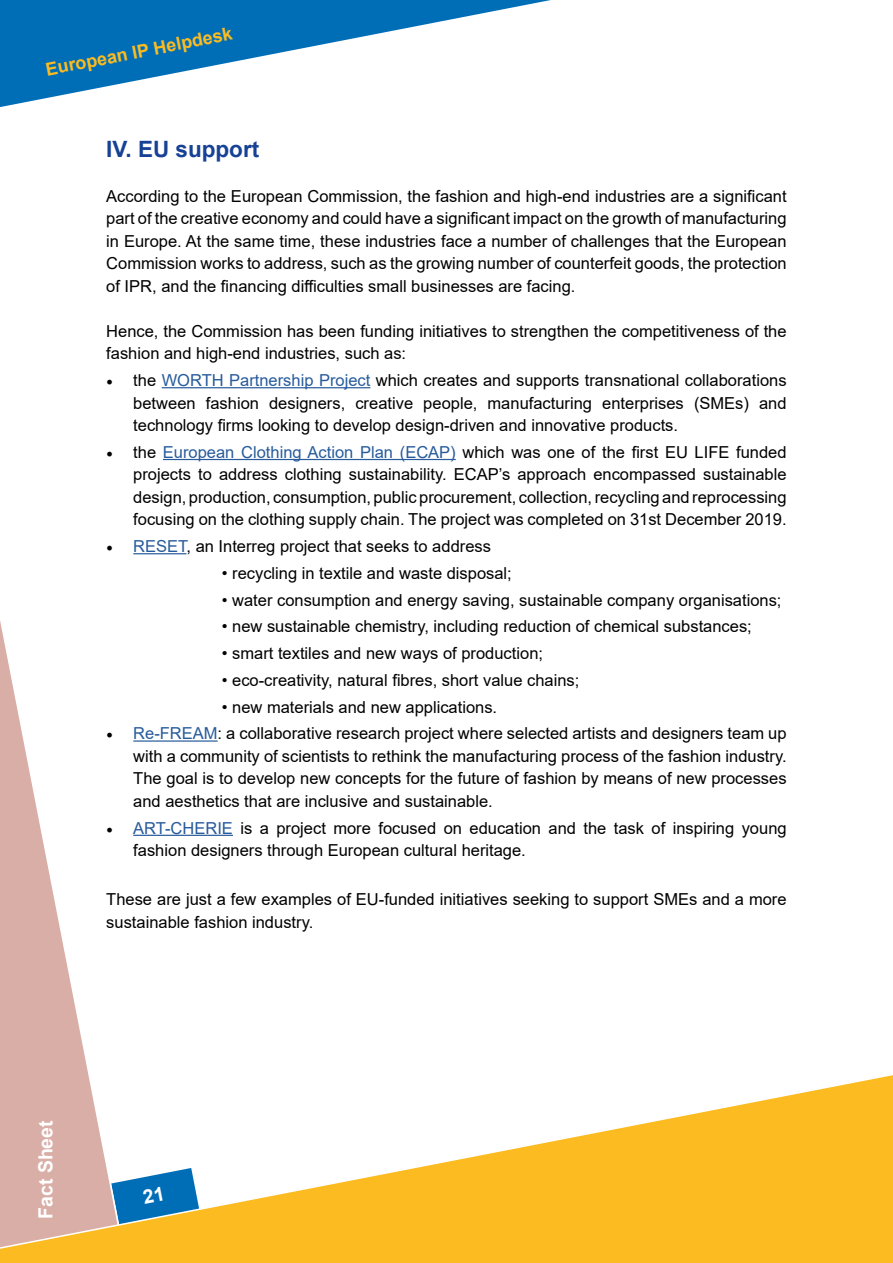
<style>
.page{position:relative;width:893px;height:1263px;background:#fff}
.page>*{position:absolute;margin:0;border:0;box-sizing:border-box;transform-origin:0 0}
.t1{font:700 22.5px "Arial";color:#164194}
.t2{font:700 19.5px "Arial";color:#fff}
.t3{font:700 18px "Arial";color:#fbbb21}
.t4{font:16.5px/22.5px "Arial";color:#000;text-align:justify}
.s1{font-family:"Minion Pro";font-size:18px}
.s2{color:#275b9b}
</style>
<div class="page">
<svg style="left:0;top:621px;width:87px;height:444px"></svg>
<svg style="left:0;top:1065px;width:893px;height:198px"></svg>
<svg style="left:0;top:0;width:551px;height:107px"></svg>
<hr style="left:162px;top:387px;width:208px;height:1px;background:#275b9b">
<hr style="left:163px;top:459px;width:293px;height:1px;background:#275b9b">
<hr style="left:133px;top:553px;width:53px;height:1px;background:#275b9b">
<hr style="left:133px;top:740px;width:85px;height:2px;background:#275b9b">
<hr style="left:133px;top:835px;width:100px;height:1px;background:#275b9b">
<svg style="left:111px;top:1168px;width:88px;height:58px"></svg>
<p class="t3" style="left:44px;top:57px;width:191px;rotate:-11deg">European IP Helpdesk</p>
<h1 class="t1" style="left:106px;top:133px;width:154px">IV. EU support</h1>
<p class="t4" style="left:106px;top:185px;width:682px">According to the European Commission, the fashion and high-end industries are a significant part of the creative economy and could have a significant impact on the growth of manufacturing in Europe. At the same time, these industries face a number of challenges that the European Commission works to address, such as the growing number of counterfeit goods, the protection of IPR, and the financing difficulties small businesses are facing.</p>
<p class="t4" style="left:106px;top:320px;width:682px">Hence, the Commission has been funding initiatives to strengthen the competitiveness of the fashion and high-end industries, such as:</p>
<p class="t4" style="left:133px;top:369px;width:655px;text-indent:-27px"><span class="s1">•</span> the <span class="s2">WORTH Partnership Project</span> which creates and supports transnational collaborations between fashion designers, creative people, manufacturing enterprises (SMEs) and technology firms looking to develop design-driven and innovative products.</p>
<p class="t4" style="left:133px;top:441px;width:655px;text-indent:-27px"><span class="s1">•</span> the <span class="s2">European Clothing Action Plan (ECAP)</span> which was one of the first EU LIFE funded projects to address clothing sustainability. ECAP’s approach encompassed sustainable design, production, consumption, public procurement, collection, recycling and reprocessing focusing on the clothing supply chain. The project was completed on 31st December 2019.</p>
<p class="t4" style="left:106px;top:535px;width:386px"><span class="s1">•</span> <span class="s2">RESET</span>, an Interreg project that seeks to address</p>
<p class="t4" style="left:222px;top:562px;width:292px">• recycling in textile and waste disposal;</p>
<p class="t4" style="left:222px;top:588px;width:561px">• water consumption and energy saving, sustainable company organisations;</p>
<p class="t4" style="left:222px;top:615px;width:532px">• new sustainable chemistry, including reduction of chemical substances;</p>
<p class="t4" style="left:222px;top:642px;width:323px">• smart textiles and new ways of production;</p>
<p class="t4" style="left:222px;top:669px;width:359px">• eco-creativity, natural fibres, short value chains;</p>
<p class="t4" style="left:222px;top:695px;width:277px">• new materials and new applications.</p>
<p class="t4" style="left:133px;top:722px;width:655px;text-indent:-27px"><span class="s1">•</span> <span class="s2">Re-FREAM</span>: a collaborative research project where selected artists and designers team up with a community of scientists to rethink the manufacturing process of the fashion industry.<br>The goal is to develop new concepts for the future of fashion by means of new processes and aesthetics that are inclusive and sustainable.</p>
<p class="t4" style="left:133px;top:816px;width:655px;text-indent:-27px"><span class="s1">•</span> <span class="s2">ART-CHERIE</span> is a project more focused on education and the task of inspiring young fashion designers through European cultural heritage.</p>
<p class="t4" style="left:106px;top:888px;width:682px">These are just a few examples of EU-funded initiatives seeking to support SMEs and a more sustainable fashion industry.</p>
<p class="t2" style="left:32px;top:1219px;width:100px;rotate:-90deg">Fact Sheet</p>
</div>
